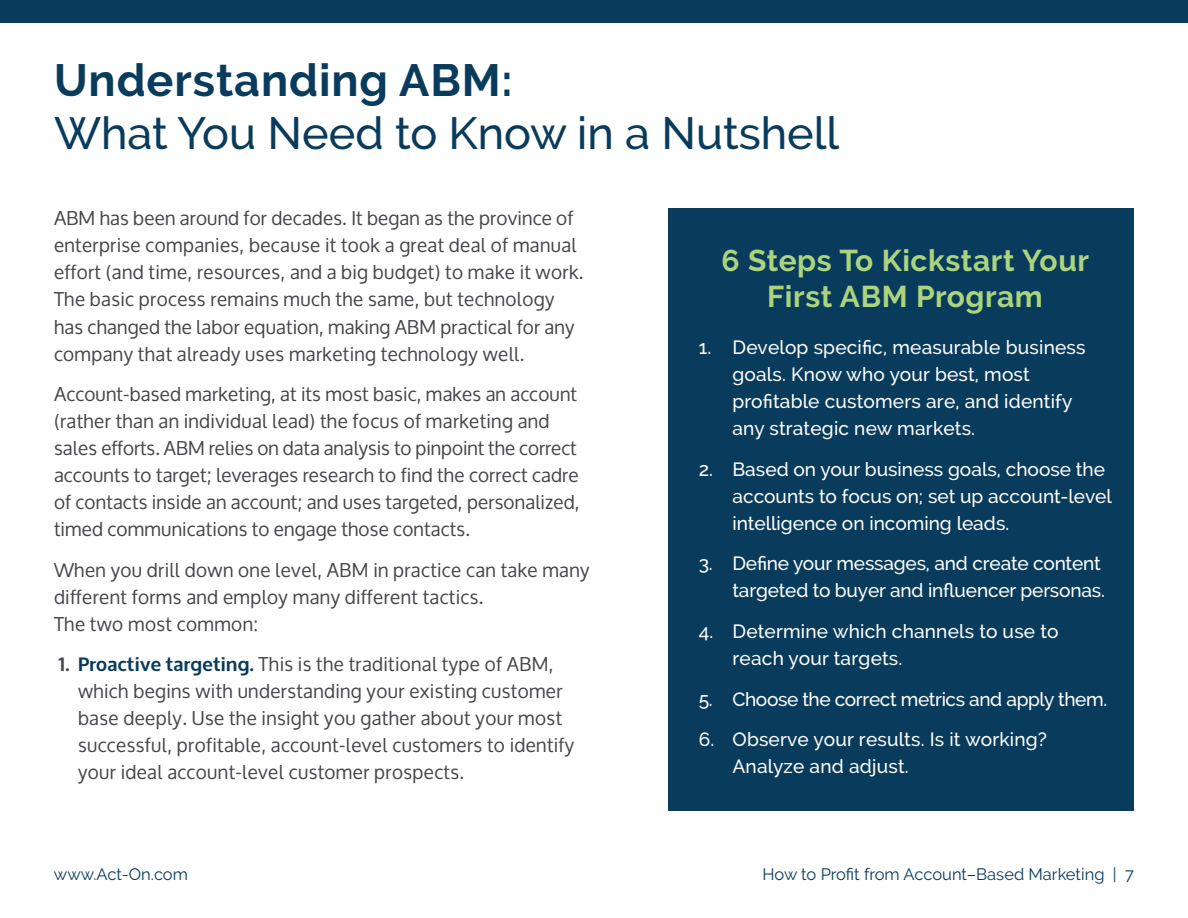
<style>
.page{position:relative;width:1188px;height:918px;background:#fff}
.page>*{position:absolute;margin:0;border:0;box-sizing:border-box;transform-origin:0 0}
.t1{font:500 45px "Raleway";color:#093b5c}
.t2{font:700 45px "Raleway";letter-spacing:.02em;color:#093b5c}
.t3{font:700 30px/36px "Raleway";letter-spacing:.02em;color:#abd47d;text-align:center}
.t4{font:19.2px/27px "Oxygen";letter-spacing:.02em;color:#45464c}
.t5{font:500 19.2px/27px "Raleway";color:#fff}
.t6{font:500 19.2px "Raleway";letter-spacing:-.02em;color:#fff}
.t7{font:16.5px "Raleway";color:#093b5c}
.s1{font-weight:700}
.s2{font-weight:700;color:#093b5c}
</style>
<div class="page">
<div style="left:0;top:0;width:1188px;height:22px;background:#093b5c"></div>
<div style="left:668px;top:208px;width:466px;height:603px;background:#093b5c"></div>
<h1 class="t2" style="left:54px;top:55px;width:460px">Understanding ABM:</h1>
<h1 class="t1" style="left:54px;top:107px;width:787px">What You Need to Know in a Nutshell</h1>
<p class="t4" style="left:54px;top:205px;width:529px">ABM has been around for decades. It began as the province of enterprise companies, because it took a great deal of manual effort (and time, resources, and a big budget) to make it work.<br>The basic process remains much the same, but technology has changed the labor equation, making ABM practical for any company that already uses marketing technology well.</p>
<p class="t4" style="left:54px;top:381px;width:527px">Account-based marketing, at its most basic, makes an account (rather than an individual lead) the focus of marketing and sales efforts. ABM relies on data analysis to pinpoint the correct accounts to target; leverages research to find the correct cadre of contacts inside an account; and uses targeted, personalized, timed communications to engage those contacts.</p>
<p class="t4" style="left:54px;top:556px;width:537px">When you drill down one level, ABM in practice can take many different forms and employ many different tactics.<br>The two most common:</p>
<p class="t4" style="left:78px;top:651px;width:498px;text-indent:-19px"><span class="s1">1.</span> <span class="s2">Proactive targeting.</span> This is the traditional type of ABM, which begins with understanding your existing customer base deeply. Use the insight you gather about your most successful, profitable, account-level customers to identify your ideal account-level customer prospects.</p>
<h2 class="t3" style="left:722px;top:243px;width:369px">6 Steps To Kickstart Your<br>First ABM Program</h2>
<p class="t5" style="left:732px;top:334px;width:355px;text-indent:-34px">1. Develop specific, measurable business goals. Know who your best, most profitable customers are, and identify any strategic new markets.</p>
<p class="t5" style="left:732px;top:456px;width:381px;text-indent:-34px">2. Based on your business goals, choose the accounts to focus on; set up account-level intelligence on incoming leads.</p>
<p class="t5" style="left:699px;top:550px;width:408px;text-align:right">3. Define your messages, and create content targeted to buyer and influencer personas.</p>
<p class="t5" style="left:732px;top:618px;width:328px;text-indent:-34px">4. Determine which channels to use to reach your targets.</p>
<p class="t6" style="left:699px;top:688px;width:410px">5. Choose the correct metrics and apply them.</p>
<p class="t5" style="left:732px;top:726px;width:316px;text-indent:-34px">6. Observe your results. Is it working?<br>Analyze and adjust.</p>
<p class="t7" style="left:54px;top:864px;width:135px">www.Act-On.com</p>
<p class="t7" style="left:763px;top:864px;width:373px">How to Profit from Account–Based Marketing | 7</p>
</div>
